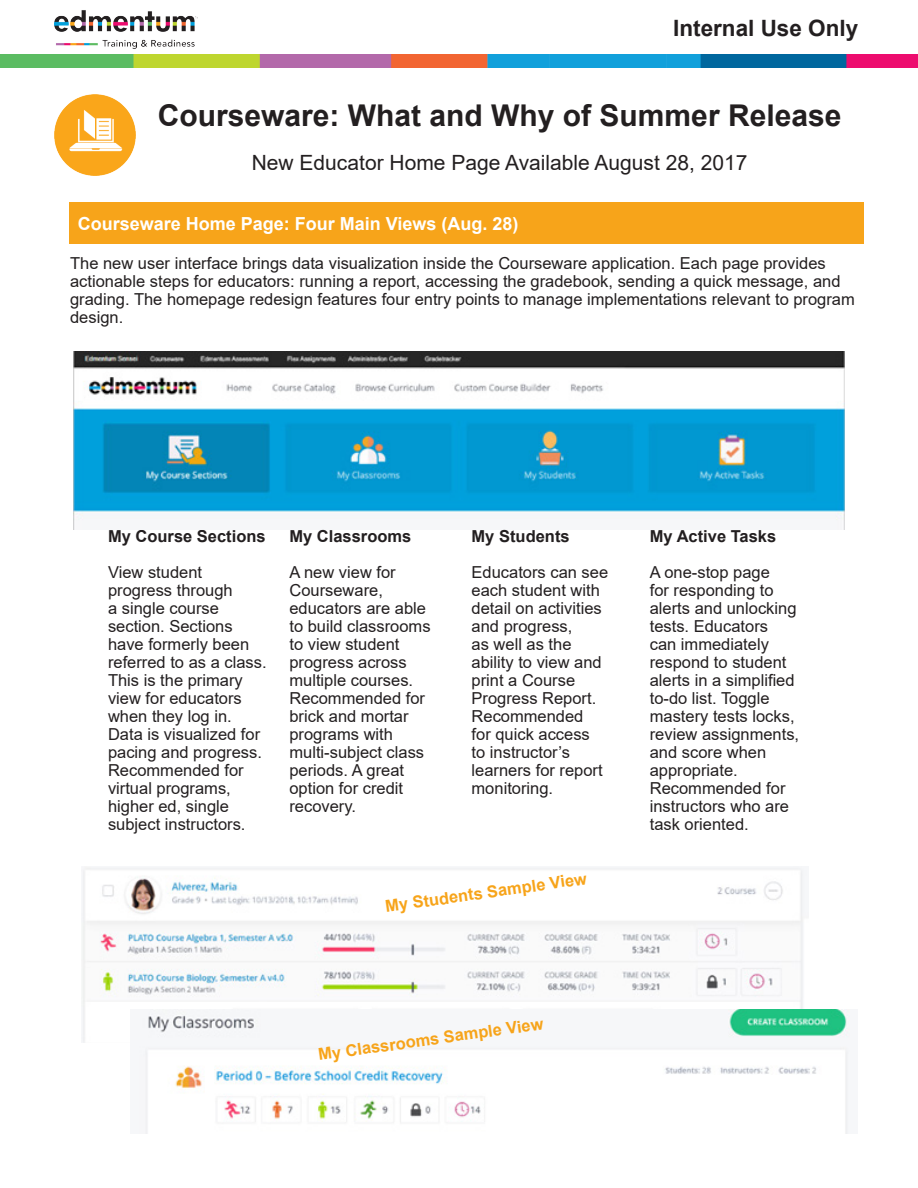
<style>
.page{position:relative;width:918px;height:1188px;background:#fff}
.page>*{position:absolute;margin:0;border:0;box-sizing:border-box;transform-origin:0 0}
.t1{font:700 30px "Arial";color:#231f20}
.t2{font:700 22.5px "Arial";color:#231f20}
.t3{font:21px "Arial";color:#231f20}
.t4{font:700 18px "Arial";color:#fff}
.t5{font:16.5px/18px "Arial";color:#231f20}
.t6{font:700 16.5px "Arial";color:#231f20}
.t7{font:700 16.5px "Arial";color:#f7a41a}
</style>
<div class="page">
<div style="left:69px;top:202px;width:794px;height:42px;background:#f7a41a"></div>
<img style="left:0;top:54px;width:918px;height:14px">
<img style="left:54px;top:94px;width:81px;height:82px">
<img style="left:54px;top:10px;width:144px;height:45px">
<img style="left:73px;top:352px;width:772px;height:178px">
<img style="left:82px;top:867px;width:722px;height:175px">
<img style="left:130px;top:1009px;width:720px;height:125px">
<p class="t2" style="left:673px;top:12px;width:187px">Internal Use Only</p>
<p class="t1" style="left:158px;top:94px;width:685px">Courseware: What and Why of Summer Release</p>
<p class="t3" style="left:252px;top:148px;width:497px">New Educator Home Page Available August 28, 2017</p>
<p class="t4" style="left:78px;top:211px;width:442px">Courseware Home Page: Four Main Views (Aug. 28)</p>
<p class="t5" style="left:70px;top:255px;width:786px">The new user interface brings data visualization inside the Courseware application. Each page provides actionable steps for educators: running a report, accessing the gradebook, sending a quick message, and grading. The homepage redesign features four entry points to manage implementations relevant to program design.</p>
<p class="t6" style="left:108px;top:525px;width:159px">My Course Sections</p>
<p class="t5" style="left:108px;top:564px;width:160px">View student progress through<br>a single course section. Sections have formerly been referred to as a class.<br>This is the primary view for educators when they log in.<br>Data is visualized for pacing and progress.</p>
<p class="t5" style="left:108px;top:762px;width:139px">Recommended for virtual programs, higher ed, single subject instructors.</p>
<p class="t6" style="left:289px;top:525px;width:123px">My Classrooms</p>
<p class="t5" style="left:289px;top:564px;width:143px">A new view for<br>Courseware, educators are able to build classrooms to view student progress across multiple courses.<br>Recommended for brick and mortar programs with multi-subject class periods. A great option for credit recovery.</p>
<p class="t6" style="left:472px;top:525px;width:100px">My Students</p>
<p class="t5" style="left:472px;top:564px;width:138px">Educators can see each student with detail on activities and progress,<br>as well as the ability to view and print a Course<br>Progress Report.<br>Recommended<br>for quick access<br>to instructor’s learners for report monitoring.</p>
<p class="t7" style="left:384px;top:895px;width:205px;rotate:-8deg">My Students Sample View</p>
<p class="t6" style="left:650px;top:525px;width:128px">My Active Tasks</p>
<p class="t5" style="left:650px;top:564px;width:151px">A one-stop page<br>for responding to alerts and unlocking tests. Educators<br>can immediately respond to student alerts in a simplified to-do list. Toggle mastery tests locks, review assignments, and score when appropriate.<br>Recommended for instructors who are task oriented.</p>
<p class="t7" style="left:317px;top:1043px;width:229px;rotate:-8deg">My Classrooms Sample View</p>
</div>
